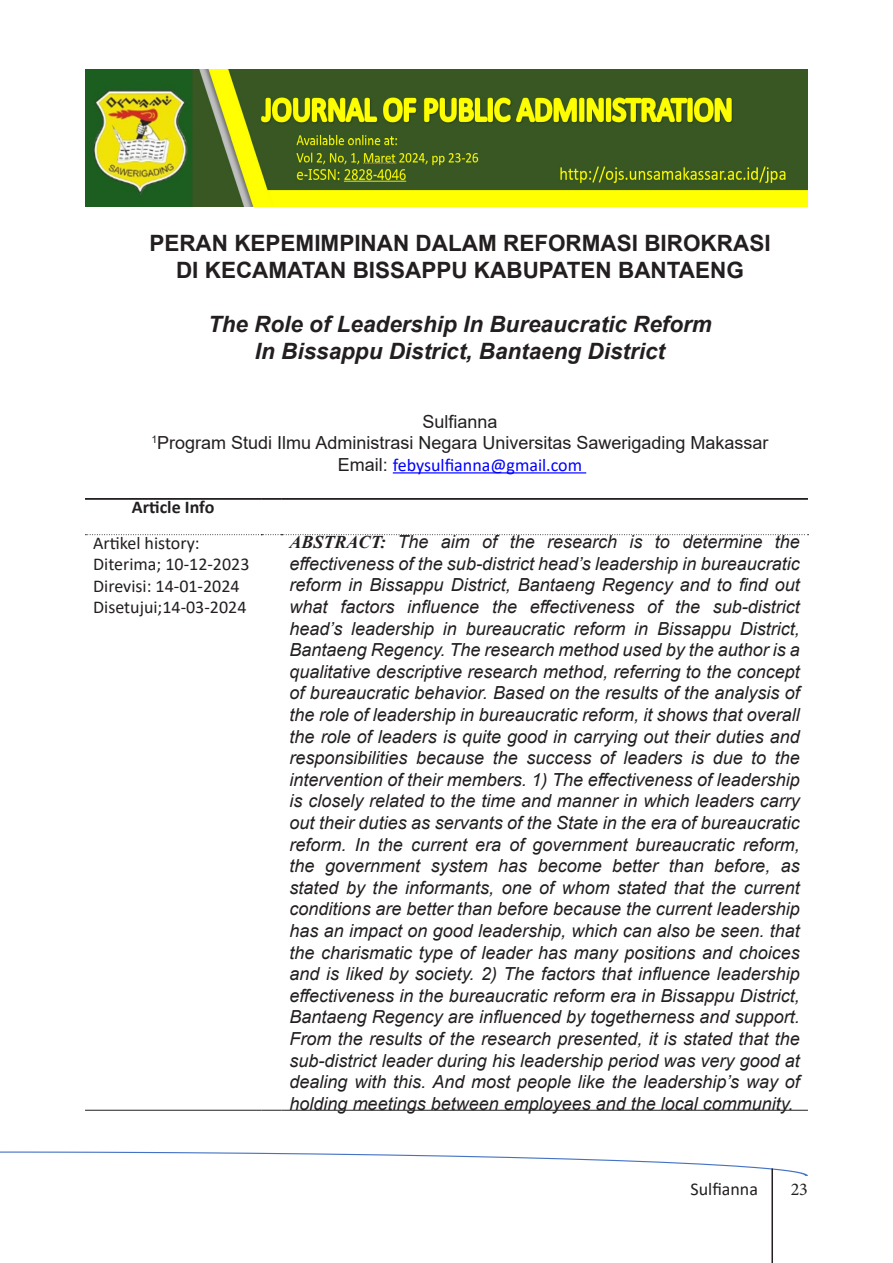
<style>
.page{position:relative;width:893px;height:1263px;background:#fff}
.page>*{position:absolute;margin:0;border:0;box-sizing:border-box;transform-origin:0 0}
.t1{font:700 22.5px "Arial";color:#231f20}
.t2{font:italic 700 22.5px "Arial";color:#231f20}
.t3{font:italic 18px/21.6px "Arial";color:#231f20;text-align:justify}
.t4{font:18px "Calibri";color:#231f20}
.t5{font:18px "Arial";color:#231f20}
.t6{font:18px "Calibri";color:#00f}
.t7{font:700 18px "Calibri";color:#231f20}
.t8{font:18px "Minion Pro";color:#231f20}
.s1{font-family:"Arial";color:#231f20}
.s2{font-family:"Times New Roman";font-weight:700}
</style>
<div class="page">
<svg style="left:0;top:1151px;width:808px;height:25px"></svg>
<hr style="left:771px;top:1168px;width:2px;height:95px;background:#231f20">
<hr style="left:393px;top:472px;width:193px;height:1px;background:#00f">
<hr style="left:85px;top:1110px;width:176px;height:1px;background:#231f20">
<svg style="left:261px;top:1110px;width:20px;height:1px"></svg>
<hr style="left:281px;top:1110px;width:527px;height:1px;background:#231f20">
<hr style="left:85px;top:498px;width:176px;height:1px;background:#231f20">
<hr style="left:85px;top:499px;width:176px;height:1px;background:#231f20">
<svg style="left:261px;top:498px;width:20px;height:2px"></svg>
<hr style="left:281px;top:498px;width:527px;height:1px;background:#231f20">
<hr style="left:281px;top:499px;width:527px;height:1px;background:#231f20">
<svg style="left:85px;top:534px;width:724px;height:1px"></svg>
<img style="left:85px;top:69px;width:723px;height:138px">
<p class="t1" style="left:149px;top:227px;width:623px">PERAN KEPEMIMPINAN DALAM REFORMASI BIROKRASI</p>
<p class="t1" style="left:176px;top:254px;width:569px">DI KECAMATAN BISSAPPU KABUPATEN BANTAENG</p>
<p class="t2" style="left:208px;top:309px;width:505px">The Role of Leadership In Bureaucratic Reform</p>
<p class="t2" style="left:255px;top:336px;width:412px">In Bissappu District, Bantaeng District</p>
<p class="t5" style="left:422px;top:409px;width:77px">Sulfianna</p>
<p class="t5" style="left:151px;top:430px;width:619px"><sup>1</sup>Program Studi Ilmu Administrasi Negara Universitas Sawerigading Makassar</p>
<p class="t6" style="left:338px;top:452px;width:246px"><span class="s1">Email:</span> febysulfianna@gmail.com</p>
<p class="t7" style="left:132px;top:494px;width:84px">Article Info</p>
<p class="t4" style="left:93px;top:530px;width:108px">Artikel history:</p>
<p class="t4" style="left:93px;top:552px;width:158px">Diterima; 10-12-2023</p>
<p class="t4" style="left:93px;top:573px;width:148px">Direvisi: 14-01-2024</p>
<p class="t4" style="left:93px;top:595px;width:155px">Disetujui;14-03-2024</p>
<p class="t3" style="left:290px;top:531px;width:512px"><span class="s2">ABSTRACT:</span> The aim of the research is to determine the effectiveness of the sub-district head’s leadership in bureaucratic reform in Bissappu District, Bantaeng Regency and to find out what factors influence the effectiveness of the sub-district head’s leadership in bureaucratic reform in Bissappu District, Bantaeng Regency. The research method used by the author is a qualitative descriptive research method, referring to the concept of bureaucratic behavior. Based on the results of the analysis of the role of leadership in bureaucratic reform, it shows that overall the role of leaders is quite good in carrying out their duties and responsibilities because the success of leaders is due to the intervention of their members. 1) The effectiveness of leadership is closely related to the time and manner in which leaders carry out their duties as servants of the State in the era of bureaucratic reform. In the current era of government bureaucratic reform, the government system has become better than before, as stated by the informants, one of whom stated that the current conditions are better than before because the current leadership has an impact on good leadership, which can also be seen. that the charismatic type of leader has many positions and choices and is liked by society. 2) The factors that influence leadership effectiveness in the bureaucratic reform era in Bissappu District, Bantaeng Regency are influenced by togetherness and support.<br>From the results of the research presented, it is stated that the sub-district leader during his leadership period was very good at dealing with this. And most people like the leadership’s way of holding meetings between employees and the local community.</p>
<p class="t4" style="left:690px;top:1177px;width:69px">Sulfianna</p>
<p class="t8" style="left:791px;top:1177px;width:19px">23</p>
</div>
